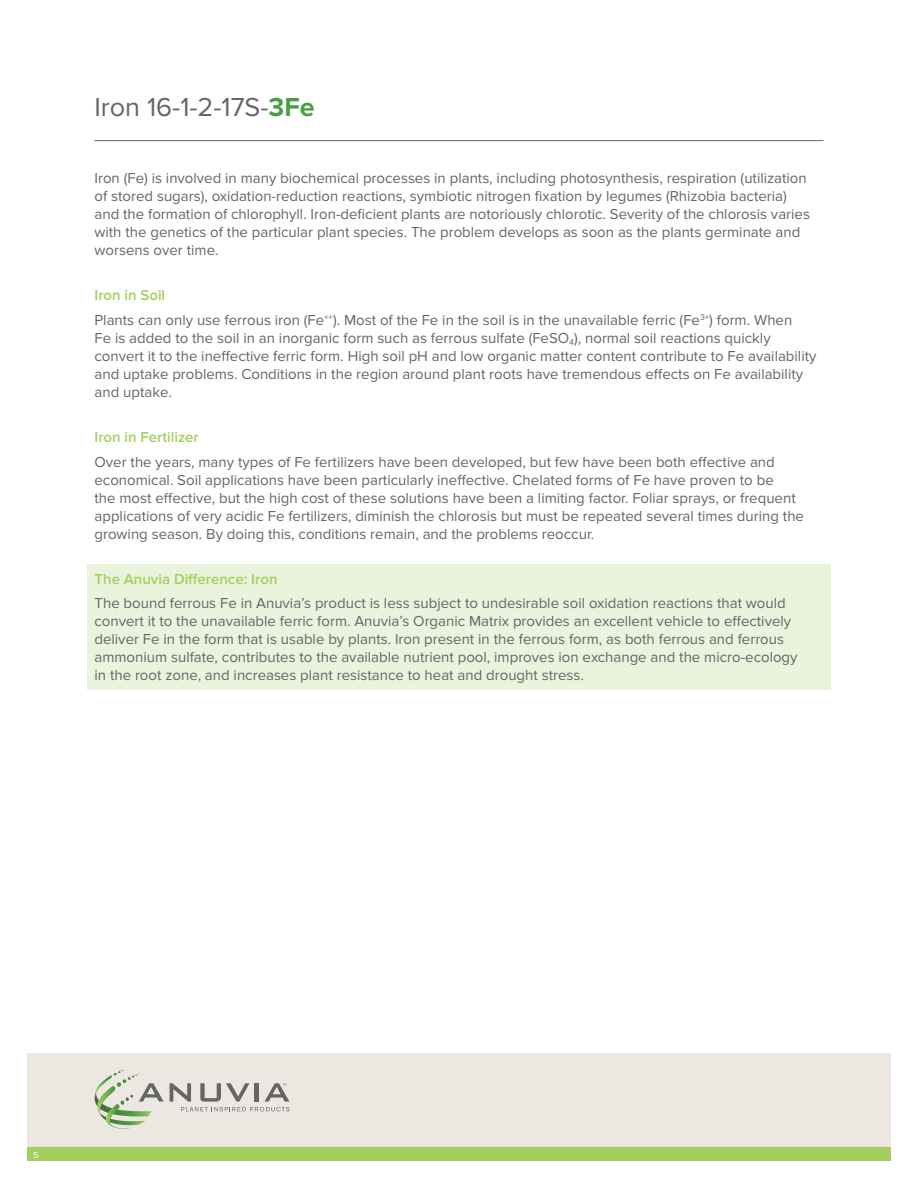
<style>
.page{position:relative;width:918px;height:1188px;background:#fff}
.page>*{position:absolute;margin:0;border:0;box-sizing:border-box;transform-origin:0 0}
.t1{font:27px "Proxima Nova";color:#646569}
.t2{font:15px/18px "Proxima Nova";color:#646569}
.t3{font:600 15px "Proxima Nova";color:#a4cf5e}
.t4{font:9px "Proxima Nova";color:#fff}
.s1{font-weight:700;color:#4c9e45}
.s2{font-weight:600;color:#a4cf5e}
</style>
<div class="page">
<div style="left:27px;top:1053px;width:864px;height:95px;background:#ece8e1"></div>
<div style="left:27px;top:1148px;width:864px;height:13px;background:#a4cf5e"></div>
<svg style="left:170px;top:1083px;width:119px;height:28px"></svg>
<svg style="left:94px;top:1070px;width:70px;height:59px"></svg>
<div style="left:87px;top:565px;width:744px;height:125px;background:#eaf3db"></div>
<hr style="left:94px;top:140px;width:730px;height:1px;background:#646569">
<h1 class="t1" style="left:94px;top:91px;width:222px">Iron 16-1-2-17S-<span class="s1">3Fe</span></h1>
<p class="t2" style="left:94px;top:170px;width:717px">Iron (Fe) is involved in many biochemical processes in plants, including photosynthesis, respiration (utilization of stored sugars), oxidation-reduction reactions, symbiotic nitrogen fixation by legumes (Rhizobia bacteria) and the formation of chlorophyll. Iron-deficient plants are notoriously chlorotic. Severity of the chlorosis varies with the genetics of the particular plant species. The problem develops as soon as the plants germinate and worsens over time.</p>
<p class="t2" style="left:94px;top:283px;width:699px;line-height:24.8px"><span class="s2">Iron in Soil<br></span>Plants can only use ferrous iron (Fe<sup>++</sup>). Most of the Fe in the soil is in the unavailable ferric (Fe<sup>3+</sup>) form. When</p>
<p class="t2" style="left:94px;top:329px;width:723px">Fe is added to the soil in an inorganic form such as ferrous sulfate (FeSO<sub>4</sub>), normal soil reactions quickly convert it to the ineffective ferric form. High soil pH and low organic matter content contribute to Fe availability and uptake problems. Conditions in the region around plant roots have tremendous effects on Fe availability and uptake.</p>
<p class="t3" style="left:95px;top:428px;width:106px">Iron in Fertilizer</p>
<p class="t2" style="left:95px;top:453px;width:711px">Over the years, many types of Fe fertilizers have been developed, but few have been both effective and economical. Soil applications have been particularly ineffective. Chelated forms of Fe have proven to be<br>the most effective, but the high cost of these solutions have been a limiting factor. Foliar sprays, or frequent applications of very acidic Fe fertilizers, diminish the chlorosis but must be repeated several times during the growing season. By doing this, conditions remain, and the problems reoccur.</p>
<p class="t3" style="left:95px;top:570px;width:185px">The Anuvia Difference: Iron</p>
<p class="t2" style="left:95px;top:595px;width:705px">The bound ferrous Fe in Anuvia’s product is less subject to undesirable soil oxidation reactions that would convert it to the unavailable ferric form. Anuvia’s Organic Matrix provides an excellent vehicle to effectively deliver Fe in the form that is usable by plants. Iron present in the ferrous form, as both ferrous and ferrous ammonium sulfate, contributes to the available nutrient pool, improves ion exchange and the micro-ecology in the root zone, and increases plant resistance to heat and drought stress.</p>
<p class="t4" style="left:33px;top:1150px;width:7px">5</p>
</div>
